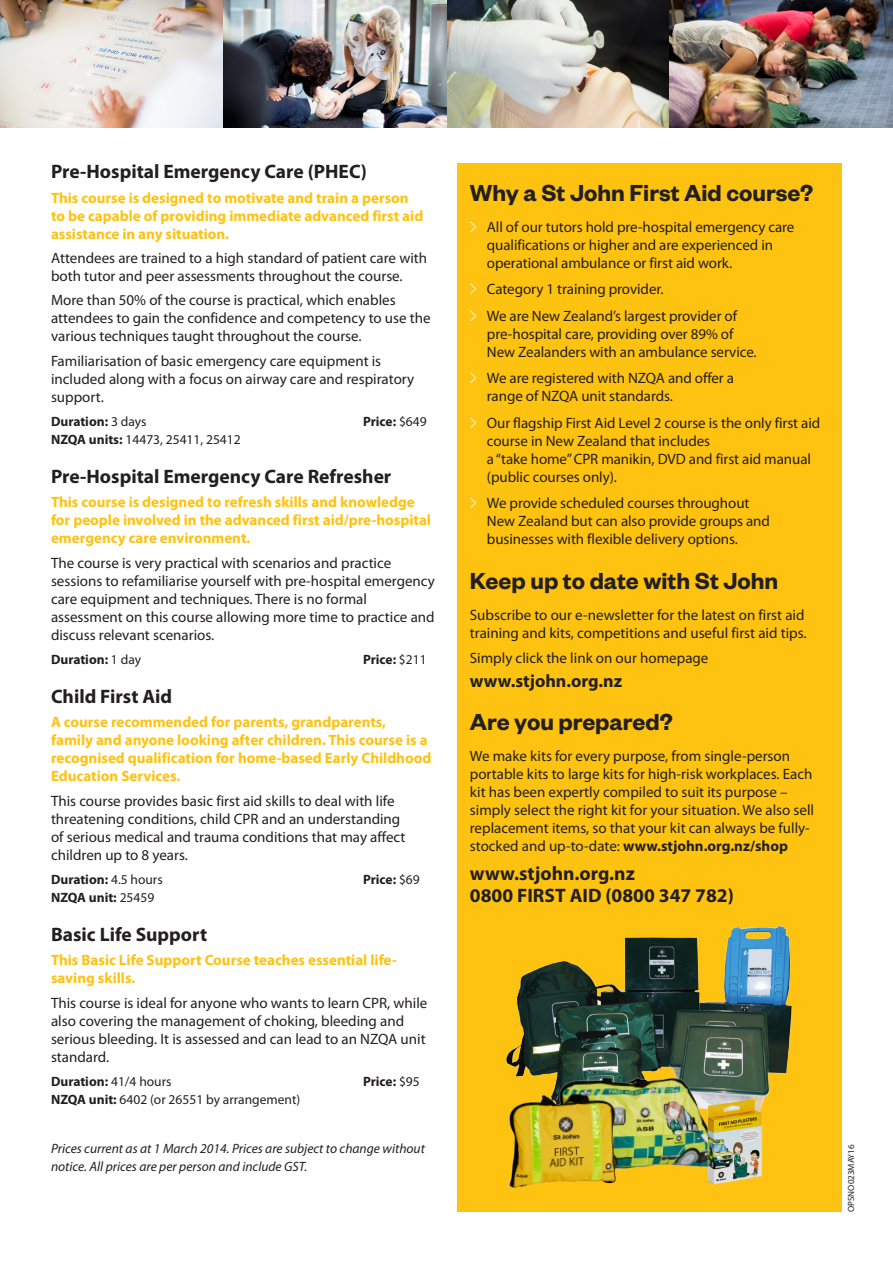
<style>
.page{position:relative;width:893px;height:1263px;background:#fff}
.page>*{position:absolute;margin:0;border:0;box-sizing:border-box;transform-origin:0 0}
.Interior_Main_header{font:600 25.5px "Founders Grotesk";color:#231f20}
.Body_Copy_Interior{font:700 19.5px/22.5px "Myriad Pro";color:#231f20}
.Subheader{font:700 19.5px "Myriad Pro";color:#231f20}
.Body_Copy_Interior-2{font:700 18px "Myriad Pro";color:#231f20}
.Body_Copy_Interior-3{font:15px/18px "Myriad Pro";color:#231f20}
.Body_Copy_Interior-4{font:700 15px/18px "Myriad Pro";color:#fec210}
.Body_Copy_Interior-5{font:700 13.5px "Myriad Pro";color:#231f20}
.Body_Copy_Interior-6{font:italic 13.5px/18px "Myriad Pro";color:#231f20}
.Body_Copy_Interior-7{font:13.5px "Myriad Pro";color:#231f20}
.t1{font:9px "Myriad Pro";color:#231f20}
.s1{font-weight:400}
.s2{font-weight:700}
.s3{font-family:"Dot Matrix One";color:#fff}
</style>
<div class="page">
<div style="left:457px;top:164px;width:385px;height:1048px;background:#fec210"></div>
<img style="left:516px;top:925px;width:277px;height:152px">
<img style="left:506px;top:1035px;width:240px;height:153px">
<img style="left:642px;top:1077px;width:128px;height:111px">
<img style="left:0;top:0;width:893px;height:128px">
<p class="Body_Copy_Interior" style="left:51px;top:160px;width:317px">Pre-Hospital Emergency Care (PHEC)</p>
<p class="Body_Copy_Interior-4" style="left:51px;top:188px;width:374px">This course is designed to motivate and train a person to be capable of providing immediate advanced first aid assistance in any situation.</p>
<p class="Body_Copy_Interior-3" style="left:51px;top:249px;width:378px">Attendees are trained to a high standard of patient care with both tutor and peer assessments throughout the course.</p>
<p class="Body_Copy_Interior-3" style="left:51px;top:291px;width:381px">More than 50% of the course is practical, which enables attendees to gain the confidence and competency to use the various techniques taught throughout the course.</p>
<p class="Body_Copy_Interior-3" style="left:51px;top:351px;width:365px">Familiarisation of basic emergency care equipment is included along with a focus on airway care and respiratory support.</p>
<p class="Body_Copy_Interior-5" style="left:51px;top:413px;width:97px">Duration: <span class="s1">3 days</span></p>
<p class="Body_Copy_Interior-5" style="left:363px;top:413px;width:65px">Price: <span class="s1">$649</span></p>
<p class="Body_Copy_Interior-7" style="left:51px;top:431px;width:191px"><span class="s2">NZQA units:</span> 14473, 25411, 25412</p>
<p class="Subheader" style="left:51px;top:464px;width:342px">Pre-Hospital Emergency Care Refresher</p>
<p class="Body_Copy_Interior-4" style="left:51px;top:493px;width:382px">This course is designed to refresh skills and knowledge for people involved in the advanced first aid/pre-hospital emergency care environment.</p>
<p class="Body_Copy_Interior-3" style="left:51px;top:553px;width:385px">The course is very practical with scenarios and practice sessions to refamiliarise yourself with pre-hospital emergency care equipment and techniques. There is no formal assessment on this course allowing more time to practice and discuss relevant scenarios.</p>
<p class="Body_Copy_Interior-5" style="left:51px;top:651px;width:92px">Duration: <span class="s1">1 day</span></p>
<p class="Body_Copy_Interior-5" style="left:363px;top:651px;width:65px">Price: <span class="s1">$211</span></p>
<p class="Subheader" style="left:51px;top:684px;width:123px">Child First Aid</p>
<p class="Body_Copy_Interior-4" style="left:51px;top:713px;width:382px">A course recommended for parents, grandparents, family and anyone looking after children. This course is a recognised qualification for home-based Early Childhood Education Services.</p>
<p class="Body_Copy_Interior-3" style="left:51px;top:791px;width:356px">This course provides basic first aid skills to deal with life threatening conditions, child CPR and an understanding of serious medical and trauma conditions that may affect children up to 8 years.</p>
<p class="Body_Copy_Interior-5" style="left:51px;top:871px;width:113px">Duration: <span class="s1">4.5 hours</span></p>
<p class="Body_Copy_Interior-5" style="left:363px;top:871px;width:58px">Price: <span class="s1">$69</span></p>
<p class="Body_Copy_Interior-5" style="left:51px;top:889px;width:105px">NZQA unit: <span class="s1">25459</span></p>
<p class="Subheader" style="left:51px;top:922px;width:158px">Basic Life Support</p>
<p class="Body_Copy_Interior-4" style="left:51px;top:951px;width:347px">This Basic Life Support Course teaches essential life&shy;saving skills.</p>
<p class="Body_Copy_Interior-3" style="left:51px;top:993px;width:378px">This course is ideal for anyone who wants to learn CPR, while also covering the management of choking, bleeding and serious bleeding. It is assessed and can lead to an NZQA unit standard.</p>
<p class="Body_Copy_Interior-5" style="left:51px;top:1073px;width:122px">Duration: <span class="s1">41/4 hours</span></p>
<p class="Body_Copy_Interior-5" style="left:363px;top:1073px;width:58px">Price: <span class="s1">$95</span></p>
<p class="Body_Copy_Interior-7" style="left:51px;top:1091px;width:251px"><span class="s2">NZQA unit:</span> 6402 (or 26551 by arrangement)</p>
<p class="Body_Copy_Interior-6" style="left:51px;top:1139px;width:375px">Prices current as at 1 March 2014. Prices are subject to change without notice. All prices are per person and include GST.</p>
<p class="Interior_Main_header" style="left:470px;top:177px;width:345px">Why a St John First Aid course?</p>
<p class="Body_Copy_Interior-3" style="left:487px;top:217px;width:309px;text-indent:-17px"><span class="s3">&gt;</span> All of our tutors hold pre-hospital emergency care qualifications or higher and are experienced in operational ambulance or first aid work.</p>
<p class="Body_Copy_Interior-3" style="left:470px;top:280px;width:195px"><span class="s3">&gt;</span> Category 1 training provider.</p>
<p class="Body_Copy_Interior-3" style="left:487px;top:306px;width:271px;text-indent:-17px"><span class="s3">&gt;</span> We are New Zealand’s largest provider of pre-hospital care, providing over 89% of<br>New Zealanders with an ambulance service.</p>
<p class="Body_Copy_Interior-3" style="left:487px;top:369px;width:249px;text-indent:-17px"><span class="s3">&gt;</span> We are registered with NZQA and offer a range of NZQA unit standards.</p>
<p class="Body_Copy_Interior-3" style="left:487px;top:413px;width:335px;text-indent:-17px"><span class="s3">&gt;</span> Our flagship First Aid Level 2 course is the only first aid course in New Zealand that includes<br>a “take home” CPR manikin, DVD and first aid manual (public courses only).</p>
<p class="Body_Copy_Interior-3" style="left:487px;top:494px;width:285px;text-indent:-17px"><span class="s3">&gt;</span> We provide scheduled courses throughout<br>New Zealand but can also provide groups and businesses with flexible delivery options.</p>
<p class="Interior_Main_header" style="left:470px;top:565px;width:310px">Keep up to date with St John</p>
<p class="Body_Copy_Interior-3" style="left:470px;top:606px;width:338px">Subscribe to our e-newsletter for the latest on first aid training and kits, competitions and useful first aid tips.</p>
<p class="Body_Copy_Interior-3" style="left:470px;top:648px;width:240px">Simply click the link on our homepage</p>
<p class="Body_Copy_Interior-2" style="left:470px;top:669px;width:154px">www.stjohn.org.nz</p>
<p class="Interior_Main_header" style="left:470px;top:706px;width:204px">Are you prepared?</p>
<p class="Body_Copy_Interior-3" style="left:470px;top:747px;width:346px">We make kits for every purpose, from single-person portable kits to large kits for high-risk workplaces. Each kit has been expertly compiled to suit its purpose – simply select the right kit for your situation. We also sell replacement items, so that your kit can always be fully&shy;stocked and up-to-date: <span class="s2">www.stjohn.org.nz/shop</span></p>
<p class="Body_Copy_Interior" style="left:470px;top:861px;width:265px">www.stjohn.org.nz<br>0800 FIRST AID (0800 347 782)</p>
<p class="t1" style="left:846px;top:1212px;width:69px;rotate:-90deg">OPSNO023MAY16</p>
</div>
